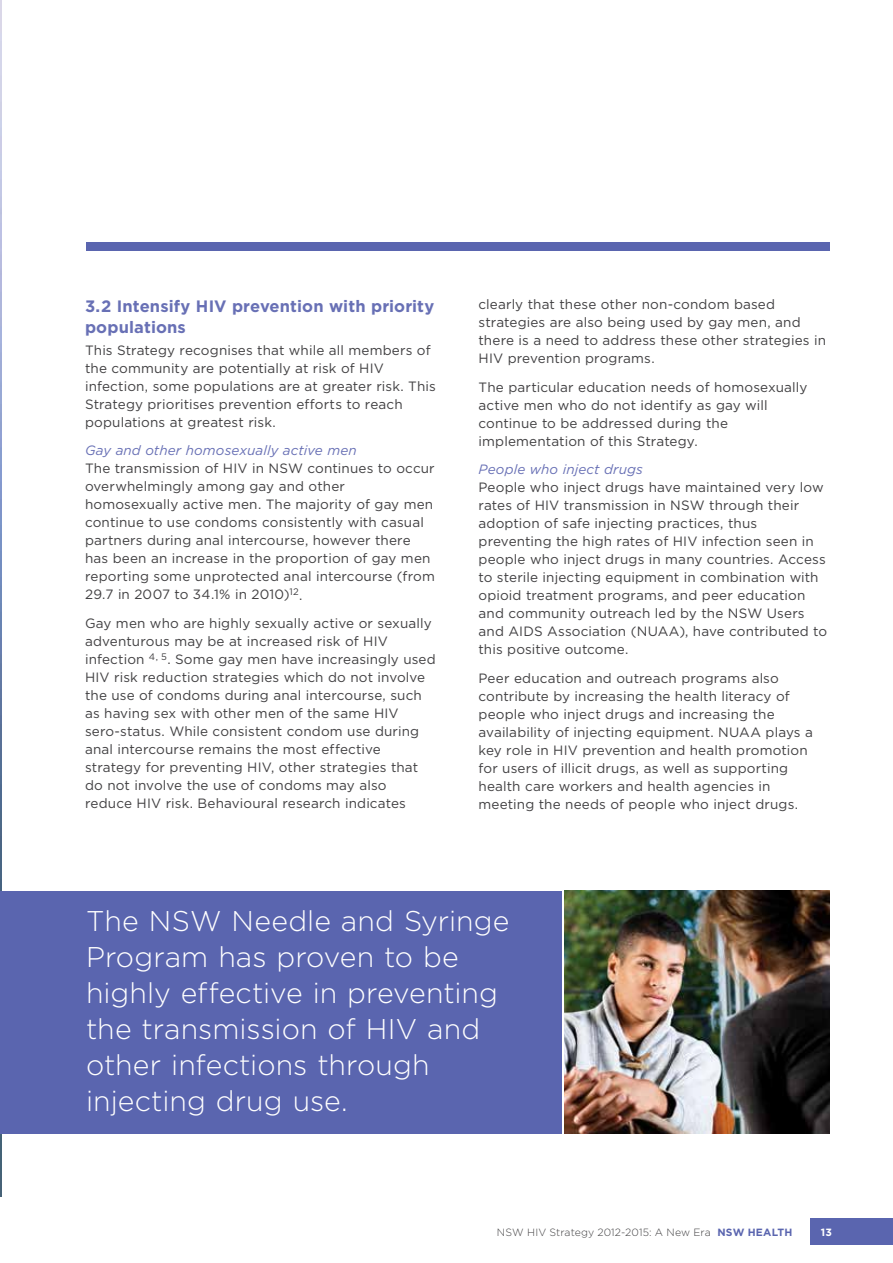
<style>
.page{position:relative;width:893px;height:1263px;background:#fff}
.page>*{position:absolute;margin:0;border:0;box-sizing:border-box;transform-origin:0 0}
.t1{font:300 28.5px/36px "Gotham";color:#fff}
.t2{font:700 16.5px/21px "Gotham";letter-spacing:.01em;color:#6870b5}
.t3{font:13.5px/18px "Gotham";letter-spacing:.01em;color:#414042}
.t4{font:italic 13.5px "Gotham";letter-spacing:.01em;color:#6870b5}
.t5{font:300 10.5px "Gotham";letter-spacing:.005em;color:#414042}
.t6{font:700 10.5px "Gotham";color:#fff}
.s1{font-weight:700;color:#5a65af}
</style>
<div class="page">
<img style="left:0;top:0;width:1px;height:1197px">
<div style="left:86px;top:242px;width:743px;height:9px;background:#5a65af"></div>
<div style="left:0;top:891px;width:561px;height:242px;background:#5a65af"></div>
<img style="left:565px;top:891px;width:264px;height:242px">
<div style="left:810px;top:1219px;width:83px;height:26px;background:#5a65af"></div>
<p class="t2" style="left:85px;top:295px;width:351px">3.2 I ntensify HIV prevention with priority populations</p>
<p class="t3" style="left:85px;top:341px;width:352px">This Strategy recognises that while all members of the community are potentially at risk of HIV infection, some populations are at greater risk. This Strategy prioritises prevention efforts to reach populations at greatest risk.</p>
<p class="t4" style="left:85px;top:442px;width:273px">Gay and other homosexually active men</p>
<p class="t3" style="left:85px;top:460px;width:351px">The transmission of HIV in NSW continues to occur overwhelmingly among gay and other homosexually active men. The majority of gay men continue to use condoms consistently with casual partners during anal intercourse, however there has been an increase in the proportion of gay men reporting some unprotected anal intercourse (from 29.7 in 2007 to 34.1% in 2010)<sup>12</sup>.</p>
<p class="t3" style="left:85px;top:614px;width:352px">Gay men who are highly sexually active or sexually adventurous may be at increased risk of HIV infection <sup>4,</sup> <sup>5</sup>. Some gay men have increasingly used HIV risk reduction strategies which do not involve the use of condoms during anal intercourse, such as having sex with other men of the same HIV sero-status. While consistent condom use during anal intercourse remains the most effective strategy for preventing HIV, other strategies that do not involve the use of condoms may also reduce HIV risk. Behavioural research indicates</p>
<p class="t3" style="left:478px;top:295px;width:349px">clearly that these other non-condom based strategies are also being used by gay men, and there is a need to address these other strategies in HIV prevention programs.</p>
<p class="t3" style="left:478px;top:378px;width:330px">The particular education needs of homosexually active men who do not identify as gay will continue to be addressed during the implementation of this Strategy.</p>
<p class="t4" style="left:478px;top:461px;width:166px">People who inject drugs</p>
<p class="t3" style="left:478px;top:479px;width:350px">People who inject drugs have maintained very low rates of HIV transmission in NSW through their adoption of safe injecting practices, thus preventing the high rates of HIV infection seen in people who inject drugs in many countries. Access to sterile injecting equipment in combination with opioid treatment programs, and peer education and community outreach led by the NSW Users and AIDS Association (NUAA), have contributed to this positive outcome.</p>
<p class="t3" style="left:478px;top:669px;width:336px">Peer education and outreach programs also contribute by increasing the health literacy of people who inject drugs and increasing the availability of injecting equipment. NUAA plays a key role in HIV prevention and health promotion for users of illicit drugs, as well as supporting health care workers and health agencies in meeting the needs of people who inject drugs.</p>
<h1 class="t1" style="left:86px;top:903px;width:425px">The NSW Needle and Syringe<br>Program has proven to be highly effective in preventing the transmission of HIV and other infections through injecting drug use.</h1>
<p class="t5" style="left:497px;top:1226px;width:295px">NSW HIV Strategy 2012-2015: A New Era <span class="s1">NSW Health</span></p>
<p class="t6" style="left:821px;top:1225px;width:13px">13</p>
</div>
